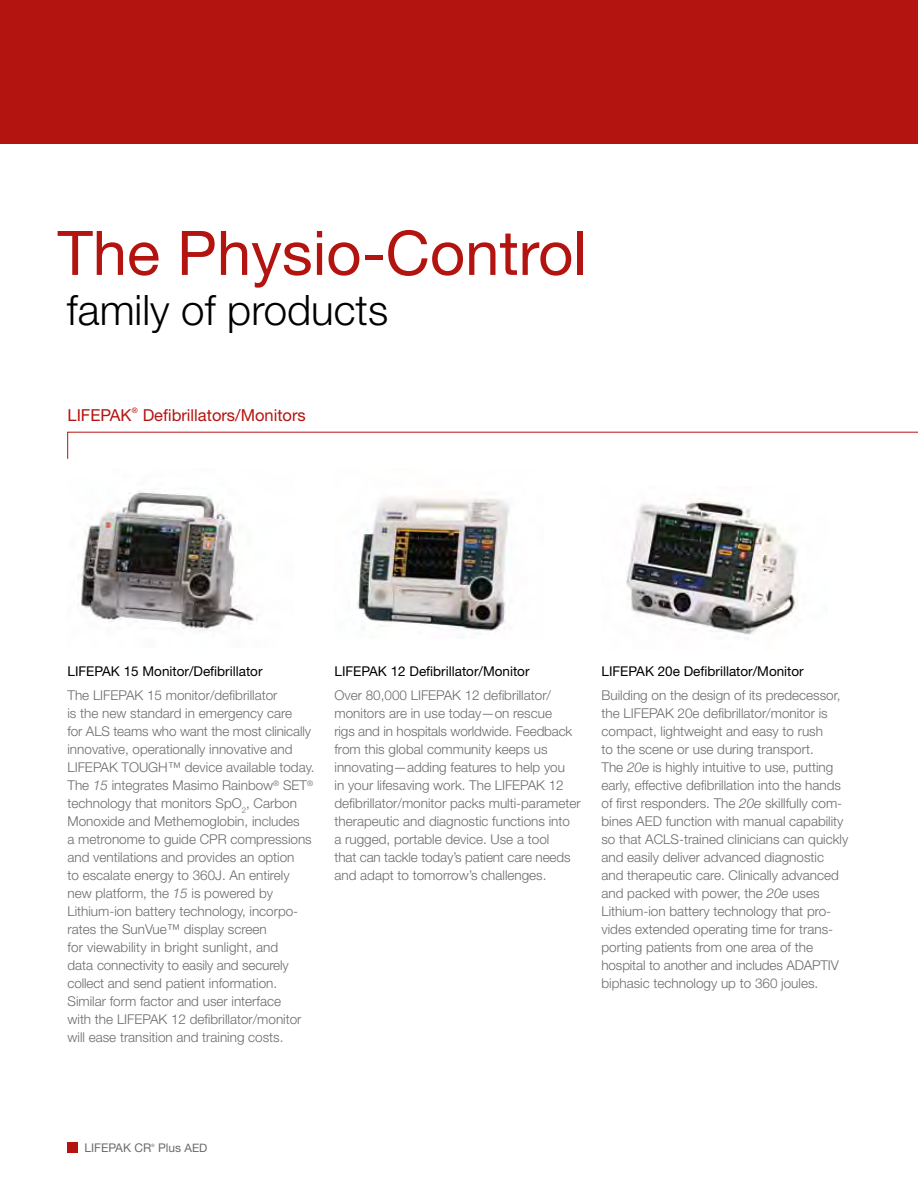
<style>
.page{position:relative;width:918px;height:1188px;background:#fff}
.page>*{position:absolute;margin:0;border:0;box-sizing:border-box;transform-origin:0 0}
.t1{font:61.5px "Helvetica Neue LT Std";color:#b4140f}
.t2{font:300 42px "Helvetica Neue LT Std";color:#000}
.t3{font:16.5px "Helvetica Neue LT Std";color:#b4140f}
.t4{font:300 13.5px/18px "Helvetica Neue LT Std";color:#6a6c6c}
.t5{font:13.5px "Helvetica Neue LT Std";color:#000}
.t6{font:12px "Helvetica Neue LT Std";color:#6a6c6c}
.t7{font:7.5px "Helvetica Neue LT Std";color:#b4140f}
.t8{font:4.5px "Helvetica Neue LT Std";color:#6a6c6c}
.s1{font-style:italic}
.s2{font-size:11.7px}
</style>
<div class="page">
<div style="left:0;top:0;width:918px;height:144px;background:#b4140f"></div>
<div style="left:68px;top:1143px;width:10px;height:10px;background:#b4140f"></div>
<img style="left:78px;top:491px;width:179px;height:140px">
<img style="left:357px;top:497px;width:153px;height:138px">
<img style="left:626px;top:498px;width:171px;height:142px">
<svg style="left:68px;top:432px;width:850px;height:27px"></svg>
<h1 class="t1" style="left:57px;top:216px;width:531px">The Physio-Control</h1>
<h2 class="t2" style="left:67px;top:285px;width:323px">family of products</h2>
<p class="t3" style="left:68px;top:405px;width:66px">LIFEPAK</p>
<p class="t7" style="left:132px;top:406px;width:7px">®</p>
<p class="t3" style="left:143px;top:405px;width:165px">Defibrillators/Monitors</p>
<p class="t5" style="left:68px;top:663px;width:197px">LIFEPAK 15 Monitor/Defibrillator</p>
<p class="t4" style="left:67px;top:686px;width:248px">The LIFEPAK 15 monitor/defibrillator<br>is the new standard in emergency care<br>for ALS teams who want the most clinically innovative, operationally innovative and LIFEPAK TOUGH™ device available today.<br>The <span class="s1">15</span> integrates Masimo Rainbow<sup>®</sup> SET<sup>® </sup>technology that monitors SpO<sub>2</sub>, Carbon Monoxide and Methemoglobin, includes<br>a metronome to guide CPR compressions and ventilations and provides an option<br>to escalate energy to 360J. An entirely new platform, the <span class="s1">15</span> is powered by Lithium-ion battery technology, incorpo&shy;rates the SunVue™ display screen<br>for viewability in bright sunlight, and<br>data connectivity to easily and securely collect and send patient information.<br>Similar form factor and user interface<br>with the LIFEPAK 12 defibrillator/monitor will ease transition and training costs.</p>
<p class="t5" style="left:335px;top:663px;width:197px">LIFEPAK 12 Defibrillator/Monitor</p>
<p class="t4" style="left:335px;top:686px;width:248px">Over 80,000 LIFEPAK 12 defibrillator/ monitors are in use today—on rescue<br>rigs and in hospitals worldwide. Feedback from this global community keeps us innovating—adding features to help you<br>in your lifesaving work. The LIFEPAK 12 defibrillator/monitor packs multi-parameter therapeutic and diagnostic functions into<br>a rugged, portable device. Use a tool<br>that can tackle today’s patient care needs and adapt to tomorrow’s challenges.</p>
<p class="t5" style="left:602px;top:663px;width:204px">LIFEPAK 20e Defibrillator/Monitor</p>
<p class="t4" style="left:602px;top:686px;width:248px">Building on the design of its predecessor, the LIFEPAK 20e defibrillator/monitor is compact, lightweight and easy to rush<br>to the scene or use during transport.<br>The <span class="s1">20e</span> is highly intuitive to use, putting early, effective defibrillation into the hands of first responders. The <span class="s1">20e</span> skillfully com&shy;bines AED function with manual capability so that ACLS-trained clinicians can quickly and easily deliver advanced diagnostic and therapeutic care. Clinically advanced and packed with power, the <span class="s1">20e</span> uses Lithium-ion battery technology that pro&shy;vides extended operating time for trans&shy;porting patients from one area of the hospital to another and includes ADAPTIV biphasic technology up to 360 joules.</p>
<p class="t6" style="left:84px;top:1141px;width:68px">LIFEPAK CR</p>
<p class="t8" style="left:151px;top:1142px;width:5px">®</p>
<p class="t6" style="left:158px;top:1141px;width:51px">Plus <span class="s2">AED</span></p>
</div>
